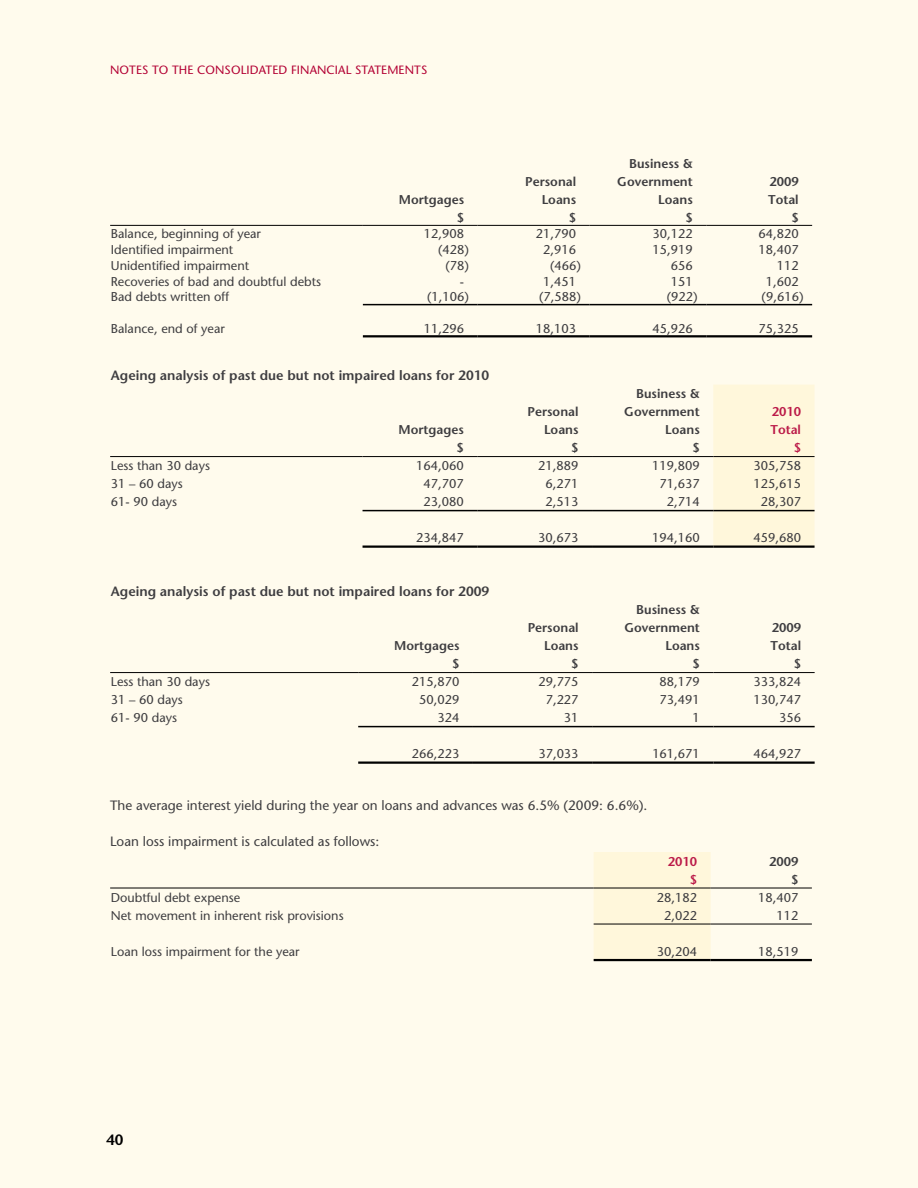
<style>
.page{position:relative;width:918px;height:1188px;background:#fffbed}
.page>*{position:absolute;margin:0;border:0;box-sizing:border-box;transform-origin:0 0}
.t1{font:600 15px "Stone Sans Std";color:#000}
.t2{font:500 13.5px "Stone Sans Std";color:#3e3d40}
.t3{font:600 13.5px "Stone Sans Std";color:#3e3d40}
.t4{font:500 12.75px "Stone Sans Std";color:#3e3d40}
.t5{font:600 12.75px/18px "Stone Sans Std";color:#3e3d40;text-align:right}
.t6{font:600 12.75px/18px "Stone Sans Std";color:#bb1a48;text-align:right}
.t7{font:500 12px "Stone Sans Std";letter-spacing:.01em;color:#b30033}
</style>
<div class="page">
<hr style="left:363px;top:304px;width:115px;height:1px;background:#000">
<hr style="left:478px;top:304px;width:112px;height:1px;background:#000">
<hr style="left:590px;top:304px;width:116px;height:1px;background:#000">
<hr style="left:706px;top:304px;width:106px;height:1px;background:#000">
<hr style="left:363px;top:335px;width:115px;height:2px;background:#000">
<hr style="left:478px;top:335px;width:112px;height:2px;background:#000">
<hr style="left:590px;top:335px;width:116px;height:2px;background:#000">
<hr style="left:706px;top:335px;width:106px;height:2px;background:#000">
<hr style="left:110px;top:225px;width:253px;height:1px;background:#000">
<hr style="left:363px;top:225px;width:115px;height:1px;background:#000">
<hr style="left:478px;top:225px;width:112px;height:1px;background:#000">
<hr style="left:590px;top:225px;width:116px;height:1px;background:#000">
<hr style="left:706px;top:225px;width:106px;height:1px;background:#000">
<div style="left:713px;top:385px;width:102px;height:161px;background:#fff7db"></div>
<hr style="left:363px;top:510px;width:114px;height:1px;background:#000">
<hr style="left:477px;top:510px;width:115px;height:1px;background:#000">
<hr style="left:592px;top:510px;width:121px;height:1px;background:#000">
<hr style="left:713px;top:510px;width:102px;height:1px;background:#000">
<hr style="left:363px;top:546px;width:114px;height:2px;background:#000">
<hr style="left:477px;top:546px;width:115px;height:2px;background:#000">
<hr style="left:592px;top:546px;width:121px;height:2px;background:#000">
<hr style="left:713px;top:546px;width:102px;height:2px;background:#000">
<hr style="left:110px;top:456px;width:253px;height:1px;background:#000">
<hr style="left:363px;top:456px;width:114px;height:1px;background:#000">
<hr style="left:477px;top:456px;width:115px;height:1px;background:#000">
<hr style="left:592px;top:456px;width:121px;height:1px;background:#000">
<hr style="left:713px;top:456px;width:102px;height:1px;background:#000">
<hr style="left:358px;top:726px;width:115px;height:1px;background:#000">
<hr style="left:473px;top:726px;width:119px;height:1px;background:#000">
<hr style="left:592px;top:726px;width:121px;height:1px;background:#000">
<hr style="left:713px;top:726px;width:102px;height:1px;background:#000">
<hr style="left:358px;top:762px;width:115px;height:2px;background:#000">
<hr style="left:473px;top:762px;width:119px;height:2px;background:#000">
<hr style="left:592px;top:762px;width:121px;height:2px;background:#000">
<hr style="left:713px;top:762px;width:102px;height:2px;background:#000">
<hr style="left:110px;top:672px;width:248px;height:1px;background:#000">
<hr style="left:358px;top:672px;width:115px;height:1px;background:#000">
<hr style="left:473px;top:672px;width:119px;height:1px;background:#000">
<hr style="left:592px;top:672px;width:121px;height:1px;background:#000">
<hr style="left:713px;top:672px;width:102px;height:1px;background:#000">
<div style="left:594px;top:852px;width:117px;height:107px;background:#fff7db"></div>
<hr style="left:594px;top:924px;width:117px;height:1px;background:#000">
<hr style="left:711px;top:924px;width:101px;height:1px;background:#000">
<hr style="left:594px;top:959px;width:117px;height:2px;background:#000">
<hr style="left:711px;top:959px;width:101px;height:2px;background:#000">
<hr style="left:110px;top:888px;width:484px;height:1px;background:#000">
<hr style="left:594px;top:888px;width:117px;height:1px;background:#000">
<hr style="left:711px;top:888px;width:101px;height:1px;background:#000">
<p class="t7" style="left:110px;top:62px;width:18px">Notes</p>
<p class="t7" style="left:152px;top:62px;width:62px">To The Consolidated</p>
<p class="t7" style="left:291px;top:62px;width:14px">Financial</p>
<p class="t7" style="left:355px;top:62px;width:15px">Statements</p>
<p class="t5" style="left:399px;top:191px;width:67px">Mortgages $</p>
<p class="t5" style="left:525px;top:173px;width:52px">Personal<br>Loans<br>$</p>
<p class="t5" style="left:617px;top:155px;width:77px">Business &amp;<br>Government<br>Loans<br>$</p>
<p class="t5" style="left:768px;top:173px;width:32px">2009<br>Total $</p>
<p class="t4" style="left:111px;top:226px;width:152px">Balance, beginning of year</p>
<p class="t4" style="left:424px;top:226px;width:42px">12,908</p>
<p class="t4" style="left:536px;top:226px;width:42px">21,790</p>
<p class="t4" style="left:653px;top:226px;width:42px">30,122</p>
<p class="t4" style="left:758px;top:226px;width:42px">64,820</p>
<p class="t4" style="left:111px;top:242px;width:124px">Identified impairment</p>
<p class="t4" style="left:438px;top:242px;width:32px">(428)</p>
<p class="t4" style="left:543px;top:242px;width:34px">2,916</p>
<p class="t4" style="left:653px;top:242px;width:42px">15,919</p>
<p class="t4" style="left:758px;top:242px;width:42px">18,407</p>
<p class="t4" style="left:111px;top:258px;width:140px">Unidentified impairment</p>
<p class="t4" style="left:445px;top:258px;width:25px">(78)</p>
<p class="t4" style="left:550px;top:258px;width:32px">(466)</p>
<p class="t4" style="left:671px;top:258px;width:23px">656</p>
<p class="t4" style="left:777px;top:258px;width:23px">112</p>
<p class="t4" style="left:111px;top:274px;width:212px">Recoveries of bad and doubtful debts</p>
<p class="t4" style="left:460px;top:274px;width:6px">-</p>
<p class="t4" style="left:543px;top:274px;width:34px">1,451</p>
<p class="t4" style="left:671px;top:274px;width:23px">151</p>
<p class="t4" style="left:766px;top:274px;width:34px">1,602</p>
<p class="t4" style="left:111px;top:289px;width:120px">Bad debts written off</p>
<p class="t4" style="left:427px;top:289px;width:43px">(1,106)</p>
<p class="t4" style="left:539px;top:289px;width:43px">(7,588)</p>
<p class="t4" style="left:667px;top:289px;width:32px">(922)</p>
<p class="t4" style="left:762px;top:289px;width:43px">(9,616)</p>
<p class="t4" style="left:111px;top:321px;width:115px">Balance, end of year</p>
<p class="t4" style="left:424px;top:321px;width:42px">11,296</p>
<p class="t4" style="left:536px;top:321px;width:42px">18,103</p>
<p class="t4" style="left:653px;top:321px;width:42px">45,926</p>
<p class="t4" style="left:758px;top:321px;width:42px">75,325</p>
<p class="t3" style="left:111px;top:367px;width:380px">Ageing analysis of past due but not impaired loans for 2010</p>
<p class="t5" style="left:399px;top:421px;width:67px">Mortgages $</p>
<p class="t5" style="left:528px;top:403px;width:52px">Personal<br>Loans<br>$</p>
<p class="t5" style="left:624px;top:385px;width:77px">Business &amp;<br>Government<br>Loans<br>$</p>
<p class="t6" style="left:771px;top:403px;width:32px">2010<br>Total $</p>
<p class="t4" style="left:111px;top:458px;width:101px">Less than 30 days</p>
<p class="t4" style="left:416px;top:458px;width:49px">164,060</p>
<p class="t4" style="left:538px;top:458px;width:42px">21,889</p>
<p class="t4" style="left:652px;top:458px;width:49px">119,809</p>
<p class="t4" style="left:753px;top:458px;width:49px">305,758</p>
<p class="t4" style="left:111px;top:476px;width:73px">31 – 60 days</p>
<p class="t4" style="left:424px;top:476px;width:42px">47,707</p>
<p class="t4" style="left:546px;top:476px;width:34px">6,271</p>
<p class="t4" style="left:660px;top:476px;width:42px">71,637</p>
<p class="t4" style="left:753px;top:476px;width:49px">125,615</p>
<p class="t4" style="left:111px;top:494px;width:68px">61- 90 days</p>
<p class="t4" style="left:424px;top:494px;width:42px">23,080</p>
<p class="t4" style="left:546px;top:494px;width:34px">2,513</p>
<p class="t4" style="left:667px;top:494px;width:34px">2,714</p>
<p class="t4" style="left:761px;top:494px;width:42px">28,307</p>
<p class="t4" style="left:416px;top:530px;width:49px">234,847</p>
<p class="t4" style="left:538px;top:530px;width:42px">30,673</p>
<p class="t4" style="left:652px;top:530px;width:49px">194,160</p>
<p class="t4" style="left:753px;top:530px;width:49px">459,680</p>
<p class="t3" style="left:111px;top:583px;width:380px">Ageing analysis of past due but not impaired loans for 2009</p>
<p class="t5" style="left:394px;top:637px;width:67px">Mortgages $</p>
<p class="t5" style="left:528px;top:619px;width:52px">Personal<br>Loans<br>$</p>
<p class="t5" style="left:624px;top:601px;width:77px">Business &amp;<br>Government<br>Loans<br>$</p>
<p class="t5" style="left:771px;top:619px;width:32px">2009<br>Total $</p>
<p class="t4" style="left:111px;top:674px;width:101px">Less than 30 days</p>
<p class="t4" style="left:412px;top:674px;width:49px">215,870</p>
<p class="t4" style="left:538px;top:674px;width:42px">29,775</p>
<p class="t4" style="left:660px;top:674px;width:42px">88,179</p>
<p class="t4" style="left:754px;top:674px;width:49px">333,824</p>
<p class="t4" style="left:111px;top:692px;width:73px">31 – 60 days</p>
<p class="t4" style="left:419px;top:692px;width:42px">50,029</p>
<p class="t4" style="left:546px;top:692px;width:34px">7,227</p>
<p class="t4" style="left:660px;top:692px;width:42px">73,491</p>
<p class="t4" style="left:754px;top:692px;width:49px">130,747</p>
<p class="t4" style="left:111px;top:710px;width:68px">61- 90 days</p>
<p class="t4" style="left:438px;top:710px;width:23px">324</p>
<p class="t4" style="left:564px;top:710px;width:16px">31</p>
<p class="t4" style="left:693px;top:710px;width:9px">1</p>
<p class="t4" style="left:779px;top:710px;width:23px">356</p>
<p class="t4" style="left:412px;top:746px;width:49px">266,223</p>
<p class="t4" style="left:538px;top:746px;width:42px">37,033</p>
<p class="t4" style="left:652px;top:746px;width:49px">161,671</p>
<p class="t4" style="left:754px;top:746px;width:49px">464,927</p>
<p class="t2" style="left:110px;top:797px;width:539px">The average interest yield during the year on loans and advances was 6.5% (2009: 6.6%).</p>
<p class="t2" style="left:110px;top:833px;width:271px">Loan loss impairment is calculated as follows:</p>
<p class="t6" style="left:668px;top:852px;width:31px">2010 $</p>
<p class="t5" style="left:769px;top:852px;width:31px">2009 $</p>
<p class="t4" style="left:111px;top:890px;width:131px">Doubtful debt expense</p>
<p class="t4" style="left:657px;top:890px;width:42px">28,182</p>
<p class="t4" style="left:758px;top:890px;width:42px">18,407</p>
<p class="t4" style="left:111px;top:908px;width:234px">Net movement in inherent risk provisions</p>
<p class="t4" style="left:664px;top:908px;width:34px">2,022</p>
<p class="t4" style="left:776px;top:908px;width:23px">112</p>
<p class="t4" style="left:111px;top:944px;width:190px">Loan loss impairment for the year</p>
<p class="t4" style="left:657px;top:944px;width:42px">30,204</p>
<p class="t4" style="left:758px;top:944px;width:42px">18,519</p>
<p class="t1" style="left:106px;top:1131px;width:19px">40</p>
</div>
